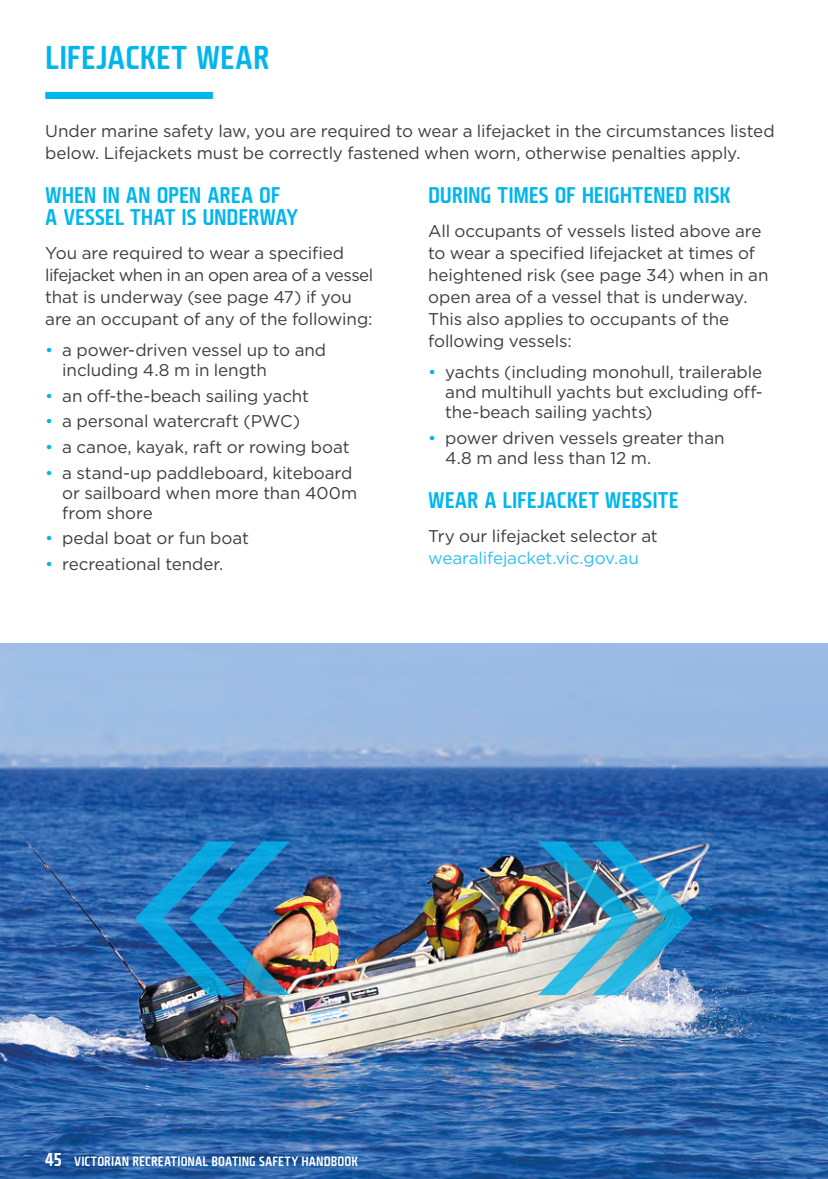
<style>
.page{position:relative;width:828px;height:1179px;background:#fff}
.page>*{position:absolute;margin:0;border:0;box-sizing:border-box;transform-origin:0 0}
.H2___Span{font:32px "Fishmonger CS";letter-spacing:.005em;color:#00b6ed}
.H3__subby{font:22px/22px "Fishmonger CS";color:#00b6ed}
.Body{font:17px/22px "Gotham";letter-spacing:-.01em;color:#3d3d3c}
.Body_Bullet{font:17px/20px "Gotham";letter-spacing:-.005em;color:#3d3d3c}
.Body_Span{font:17px/22px "Gotham";letter-spacing:-.005em;color:#3d3d3c}
.Body_Bullet_LAST{font:17px/20px "Gotham";letter-spacing:-.005em;color:#3d3d3c}
.t1{font:13px "Fishmonger CS";letter-spacing:.01em;color:#fff}
.s1{color:#00b6ed}
.s2{color:#2fbef0}
.s3{font-size:18px}
</style>
<div class="page">
<img style="left:0;top:643px;width:827px;height:536px">
<div style="left:45px;top:92px;width:168px;height:7px;background:#00b6ed"></div>
<img style="left:538px;top:841px;width:154px;height:154px">
<img style="left:135px;top:841px;width:155px;height:154px">
<p class="H2___Span" style="left:45px;top:36px;width:226px">LIFEJACKET WEAR</p>
<p class="Body_Span" style="left:45px;top:119px;width:730px">Under marine safety law, you are required to wear a lifejacket in the circumstances listed below. Lifejackets must be correctly fastened when worn, otherwise penalties apply.</p>
<p class="H3__subby" style="left:45px;top:183px;width:254px">WHEN IN AN OPEN AREA OF<br>A VESSEL THAT IS UNDERWAY</p>
<p class="Body" style="left:45px;top:241px;width:329px">You are required to wear a specified lifejacket when in an open area of a vessel that is underway (see page 47) if you are an occupant of any of the following:</p>
<p class="Body_Bullet" style="left:62px;top:340px;width:265px;text-indent:-17px"><span class="s1">•</span> a power-driven vessel up to and including 4.8 m in length</p>
<p class="Body_Bullet" style="left:45px;top:385px;width:265px"><span class="s1">•</span> an off-the-beach sailing yacht</p>
<p class="Body_Bullet" style="left:45px;top:411px;width:256px"><span class="s1">•</span> a personal watercraft (PWC)</p>
<p class="Body_Bullet" style="left:45px;top:437px;width:306px"><span class="s1">•</span> a canoe, kayak, raft or rowing boat</p>
<p class="Body_Bullet" style="left:62px;top:462px;width:296px;text-indent:-17px"><span class="s1">•</span> a stand-up paddleboard, kiteboard or sailboard when more than 400m from shore</p>
<p class="Body_Bullet" style="left:45px;top:528px;width:205px"><span class="s1">•</span> pedal boat or fun boat</p>
<p class="Body_Bullet_LAST" style="left:45px;top:554px;width:179px"><span class="s1">•</span> recreational tender.</p>
<p class="H3__subby" style="left:428px;top:183px;width:304px">DURING TIMES OF HEIGHTENED RISK</p>
<p class="Body" style="left:428px;top:219px;width:342px">All occupants of vessels listed above are to wear a specified lifejacket at times of heightened risk (see page 34) when in an open area of a vessel that is underway.<br>This also applies to occupants of the following vessels:</p>
<p class="Body_Bullet" style="left:445px;top:362px;width:319px;text-align:justify;text-indent:-17px"><span class="s1">•</span> yachts (including monohull, trailerable and multihull yachts but excluding off&shy;the-beach sailing yachts)</p>
<p class="Body_Bullet_LAST" style="left:445px;top:427px;width:281px;text-indent:-17px"><span class="s1">•</span> power driven vessels greater than<br>4.8 m and less than 12 m.</p>
<p class="H3__subby" style="left:428px;top:488px;width:252px">WEAR A LIFEJACKET WEBSITE</p>
<p class="Body" style="left:428px;top:524px;width:231px">Try our lifejacket selector at <span class="s2">wearalifejacket.vic.gov.au</span></p>
<p class="t1" style="left:45px;top:1152px;width:314px"><span class="s3">45</span> VICTORIAN RECREATIONAL BOATING SAFETY HANDBOOK</p>
</div>
